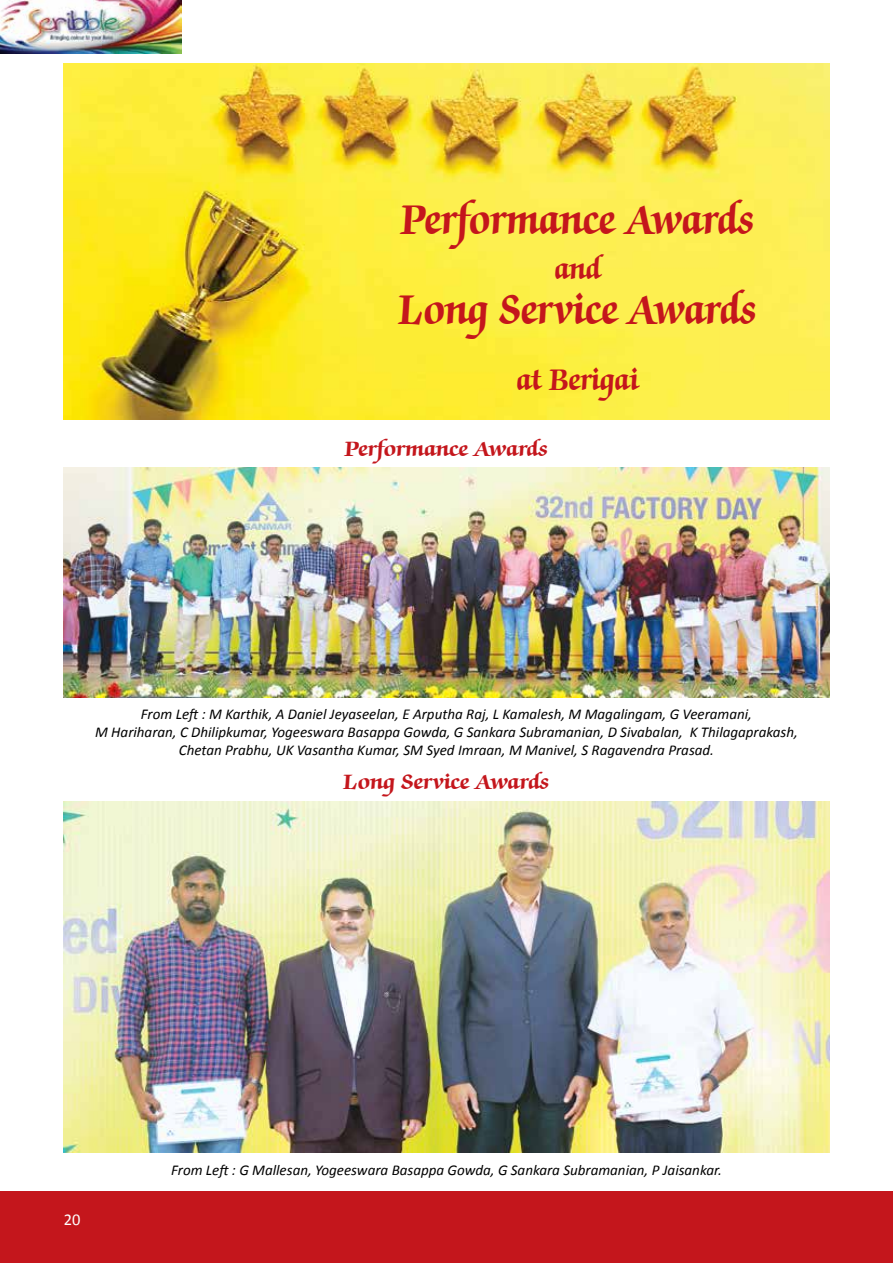
<style>
.page{position:relative;width:893px;height:1263px;background:#fff}
.page>*{position:absolute;margin:0;border:0;box-sizing:border-box;transform-origin:0 0}
.t1{font:700 48px "Zapf Chancery IT Cby BT";color:#c4161c;scale:.87 1}
.t2{font:700 34.5px "Zapf Chancery IT Cby BT";color:#c4161c;scale:.87 1}
.t3{font:700 24px "Zapf Chancery IT Cby BT";color:#c4161c}
.t4{font:16.5px "Calibri";color:#fff}
.t5{font:italic 15px/18px "Calibri";color:#000;text-align:center}
</style>
<div class="page">
<div style="left:0;top:1191px;width:893px;height:72px;background:#c4161c"></div>
<img style="left:64px;top:468px;width:765px;height:229px">
<img style="left:64px;top:801px;width:765px;height:351px">
<img style="left:64px;top:64px;width:765px;height:356px">
<img style="left:0;top:0;width:181px;height:53px">
<h1 class="t1" style="left:401px;top:194px;width:407px">Performance Awards</h1>
<h2 class="t2" style="left:555px;top:250px;width:55px">and</h2>
<h1 class="t1" style="left:399px;top:284px;width:413px">Long Service Awards</h1>
<h2 class="t2" style="left:517px;top:362px;width:142px">at Berigai</h2>
<h3 class="t3" style="left:345px;top:436px;width:204px">Performance Awards</h3>
<p class="t5" style="left:95px;top:705px;width:704px">From Left : M Karthik, A Daniel Jeyaseelan, E Arputha Raj, L Kamalesh, M Magalingam, G Veeramani,<br>M Hariharan, C Dhilipkumar, Yogeeswara Basappa Gowda, G Sankara Subramanian, D Sivabalan, K Thilagaprakash,<br>Chetan Prabhu, UK Vasantha Kumar, SM Syed Imraan, M Manivel, S Ragavendra Prasad.</p>
<h3 class="t3" style="left:344px;top:769px;width:207px">Long Service Awards</h3>
<p class="t4" style="left:64px;top:1209px;width:18px">20</p>
<p class="t5" style="left:171px;top:1160px;width:552px">From Left : G Mallesan, Yogeeswara Basappa Gowda, G Sankara Subramanian, P Jaisankar.</p>
</div>
